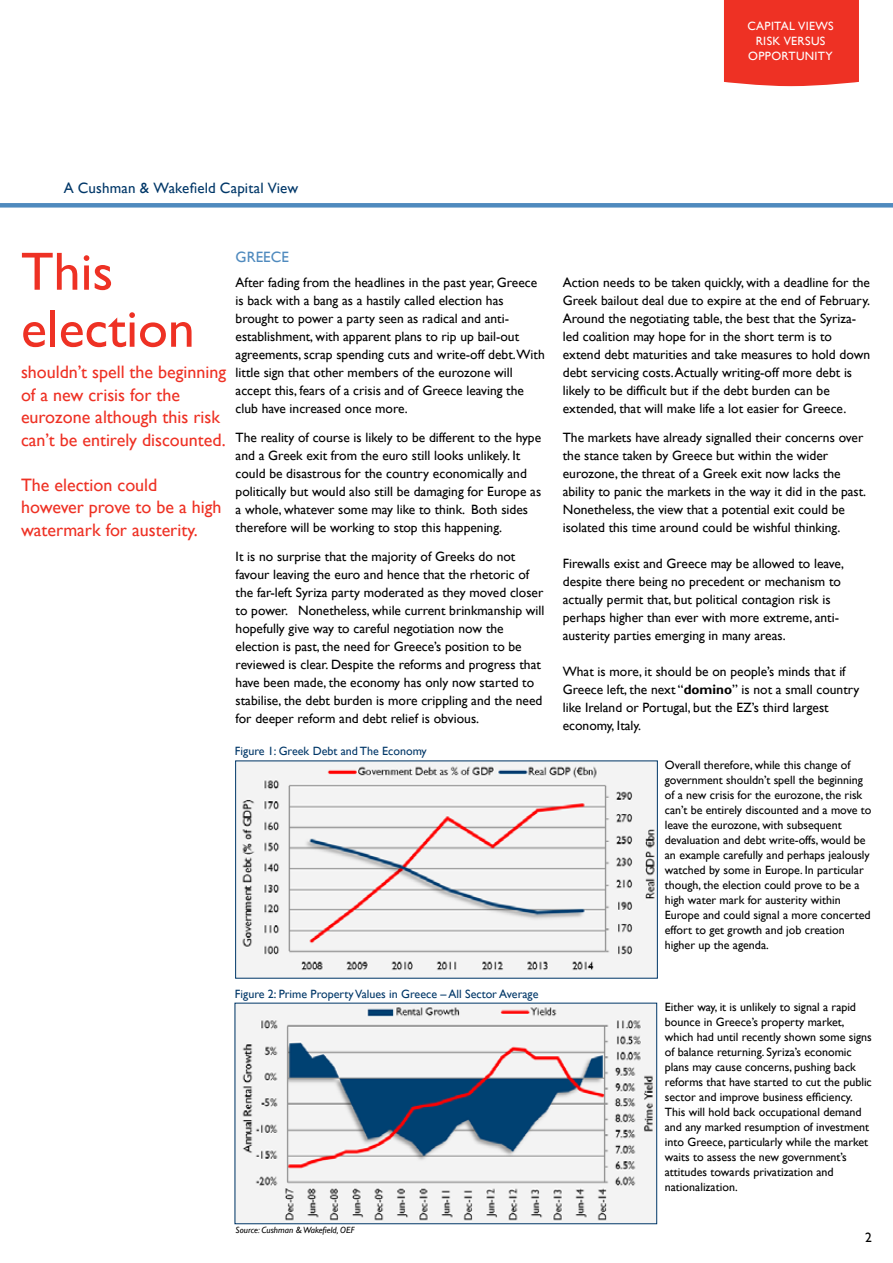
<style>
.page{position:relative;width:893px;height:1263px;background:#fff}
.page>*{position:absolute;margin:0;border:0;box-sizing:border-box;transform-origin:0 0}
.t1{font:54px/57px "Gill Sansfor CW";color:#ee3124}
.t2{font:18px/22.5px "Gill Sansfor CW";color:#ee3124}
.t3{font:15px "Gill Sansfor CW";letter-spacing:.01em;color:#003768}
.t4{font:15px "Gill Sansfor CW";color:#4f8abe}
.t5{font:13.5px/18px "Gill Sansfor CW";color:#000}
.t6{font:12px/15px "Gill Sansfor CW";color:#000}
.t7{font:12px "Gill Sansfor CW";color:#003768}
.t8{font:12px/15px "Gill Sansfor CW";letter-spacing:.025em;color:#fff;text-align:center}
.t9{font:italic 9px "Gill Sansfor CW";color:#000}
.s1{font-weight:700}
</style>
<div class="page">
<div style="left:0;top:203px;width:893px;height:5px;background:#4f8abe"></div>
<div style="left:724px;top:0;width:135px;height:86px;background:#ee3124"></div>
<img style="left:237px;top:763px;width:418px;height:213px">
<img style="left:237px;top:1005px;width:418px;height:217px">
<p class="t8" style="left:747px;top:18px;width:88px">CAPITAL VIEWS<br>RISK VERSUS<br>OPPORTUNITY</p>
<p class="t3" style="left:64px;top:177px;width:236px">A Cushman &amp; Wakefield Capital View</p>
<h1 class="t1" style="left:21px;top:242px;width:175px">This election</h1>
<h2 class="t2" style="left:21px;top:361px;width:207px">shouldn’t spell the beginning of a new crisis for the eurozone although this risk can’t be entirely discounted.</h2>
<h2 class="t2" style="left:21px;top:473px;width:202px">The election could however prove to be a high watermark for austerity.</h2>
<p class="t4" style="left:236px;top:247px;width:55px">GREECE</p>
<p class="t5" style="left:236px;top:273px;width:311px">After fading from the headlines in the past year, Greece is back with a bang as a hastily called election has brought to power a party seen as radical and anti&shy;establishment, with apparent plans to rip up bail-out agreements, scrap spending cuts and write-off debt.With little sign that other members of the eurozone will accept this, fears of a crisis and of Greece leaving the club have increased once more.</p>
<p class="t5" style="left:236px;top:428px;width:307px">The reality of course is likely to be different to the hype and a Greek exit from the euro still looks unlikely. It could be disastrous for the country economically and politically but would also still be damaging for Europe as a whole, whatever some may like to think. Both sides therefore will be working to stop this happening.</p>
<p class="t5" style="left:236px;top:547px;width:310px">It is no surprise that the majority of Greeks do not favour leaving the euro and hence that the rhetoric of the far-left Syriza party moderated as they moved closer to power. Nonetheless, while current brinkmanship will hopefully give way to careful negotiation now the election is past, the need for Greece’s position to be reviewed is clear. Despite the reforms and progress that have been made, the economy has only now started to stabilise, the debt burden is more crippling and the need for deeper reform and debt relief is obvious.</p>
<p class="t7" style="left:235px;top:743px;width:193px">Figure 1: Greek Debt and The Economy</p>
<p class="t7" style="left:235px;top:985px;width:305px">Figure 2: Prime Property Values in Greece – All Sector Average</p>
<p class="t9" style="left:236px;top:1224px;width:120px">Source: Cushman &amp; Wakefield, OEF</p>
<p class="t5" style="left:563px;top:273px;width:309px">Action needs to be taken quickly, with a deadline for the Greek bailout deal due to expire at the end of February.<br>Around the negotiating table, the best that the Syriza&shy;led coalition may hope for in the short term is to extend debt maturities and take measures to hold down debt servicing costs. Actually writing-off more debt is likely to be difficult but if the debt burden can be extended, that will make life a lot easier for Greece.</p>
<p class="t5" style="left:563px;top:428px;width:305px">The markets have already signalled their concerns over the stance taken by Greece but within the wider eurozone, the threat of a Greek exit now lacks the ability to panic the markets in the way it did in the past.<br>Nonetheless, the view that a potential exit could be isolated this time around could be wishful thinking.</p>
<p class="t5" style="left:563px;top:554px;width:283px">Firewalls exist and Greece may be allowed to leave, despite there being no precedent or mechanism to actually permit that, but political contagion risk is perhaps higher than ever with more extreme, anti&shy;austerity parties emerging in many areas.</p>
<p class="t5" style="left:563px;top:662px;width:298px">What is more, it should be on people’s minds that if Greece left, the next “<span class="s1">domino</span>” is not a small country like Ireland or Portugal, but the EZ’s third largest economy, Italy.</p>
<p class="t6" style="left:665px;top:757px;width:208px">Overall therefore, while this change of government shouldn’t spell the beginning of a new crisis for the eurozone, the risk can’t be entirely discounted and a move to leave the eurozone, with subsequent devaluation and debt write-offs, would be an example carefully and perhaps jealously watched by some in Europe. In particular though, the election could prove to be a high water mark for austerity within Europe and could signal a more concerted effort to get growth and job creation higher up the agenda.</p>
<p class="t6" style="left:665px;top:1000px;width:209px">Either way, it is unlikely to signal a rapid bounce in Greece’s property market, which had until recently shown some signs of balance returning. Syriza’s economic plans may cause concerns, pushing back reforms that have started to cut the public sector and improve business efficiency.<br>This will hold back occupational demand and any marked resumption of investment into Greece, particularly while the market waits to assess the new government’s attitudes towards privatization and nationalization.</p>
<p class="t5" style="left:865px;top:1228px;width:8px">2</p>
</div>
